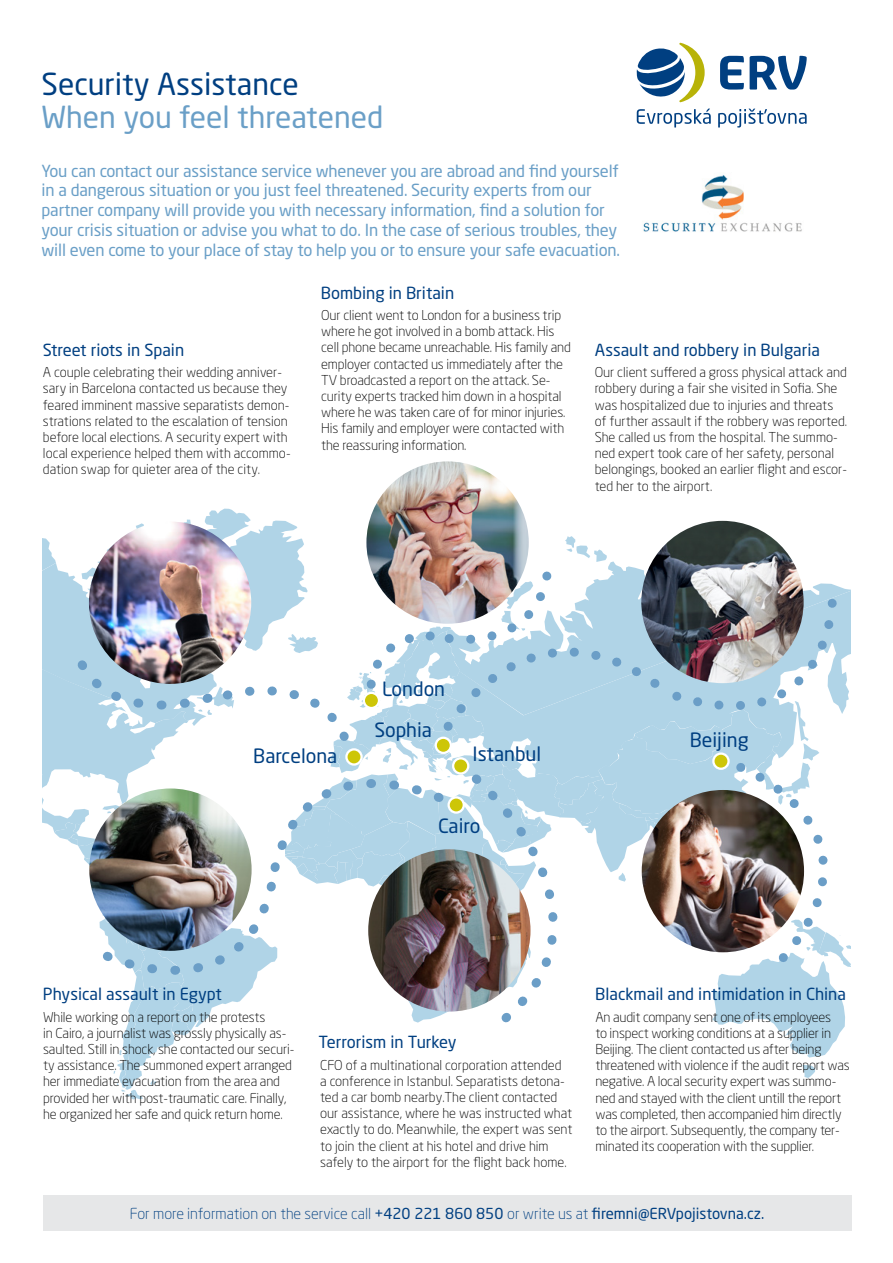
<style>
.page{position:relative;width:893px;height:1263px;background:#fff}
.page>*{position:absolute;margin:0;border:0;box-sizing:border-box;transform-origin:0 0}
.t1{font:30px "Neo Sans Pro";color:#6a9fc7}
.t2{font:30px "Neo Sans Pro";color:#003f81}
.t3{font:19.5px "Neo Sans Pro";color:#003f81}
.t4{font:16.5px/19.8px "Neo Sans Pro";letter-spacing:-.01em;color:#6a9fc7}
.t5{font:16.5px "Neo Sans Pro";color:#003f81}
.t6{font:300 15px "Neo Sans Pro";color:#003f81}
.t7{font:300 13.5px/16.2px "Neo Sans Pro";letter-spacing:-.01em;color:#000}
.s1{font-weight:400}
</style>
<div class="page">
<div style="left:43px;top:1195px;width:808px;height:35px;background:#e6e7e8"></div>
<img style="left:366px;top:461px;width:163px;height:163px;border-radius:81px">
<svg style="left:43px;top:507px;width:808px;height:593px"></svg>
<img style="left:642px;top:790px;width:162px;height:162px;border-radius:81px">
<img style="left:89px;top:521px;width:162px;height:163px;border-radius:81px">
<img style="left:643px;top:174px;width:159px;height:58px">
<svg style="left:720px;top:56px;width:87px;height:34px"></svg>
<svg style="left:637px;top:109px;width:74px;height:18px"></svg>
<svg style="left:718px;top:109px;width:89px;height:18px"></svg>
<svg style="left:637px;top:43px;width:68px;height:59px"></svg>
<h1 class="t2" style="left:42px;top:66px;width:259px">Security Assistance</h1>
<h1 class="t1" style="left:42px;top:98px;width:343px">When you feel threatened</h1>
<p class="t4" style="left:42px;top:160px;width:580px">You can contact our assistance service whenever you are abroad and find yourself in a dangerous situation or you just feel threatened. Security experts from our partner company will provide you with necessary information, find a solution for your crisis situation or advise you what to do. In the case of serious troubles, they will even come to your place of stay to help you or to ensure your safe evacuation.</p>
<p class="t5" style="left:43px;top:340px;width:143px">Street riots in Spain</p>
<p class="t7" style="left:43px;top:364px;width:249px">A couple celebrating their wedding anniver&shy;sary in Barcelona contacted us because they feared imminent massive separatists demon&shy;strations related to the escalation of tension before local elections. A security expert with local experience helped them with accommo&shy;dation swap for quieter area of the city.</p>
<p class="t5" style="left:321px;top:283px;width:135px">Bombing in Britain</p>
<p class="t7" style="left:321px;top:307px;width:251px">Our client went to London for a business trip where he got involved in a bomb attack. His cell phone became unreachable. His family and employer contacted us immediately after the TV broadcasted a report on the attack. Se&shy;curity experts tracked him down in a hospital where he was taken care of for minor injuries.<br>His family and employer were contacted with the reassuring information.</p>
<p class="t5" style="left:595px;top:340px;width:227px">Assault and robbery in Bulgaria</p>
<p class="t7" style="left:595px;top:364px;width:254px">Our client suffered a gross physical attack and robbery during a fair she visited in Sofia. She was hospitalized due to injuries and threats of further assault if the robbery was reported.<br>She called us from the hospital. The summo&shy;ned expert took care of her safety, personal belongings, booked an earlier flight and escor&shy;ted her to the airport.</p>
<h2 class="t3" style="left:253px;top:744px;width:86px">Barcelona</h2>
<h2 class="t3" style="left:382px;top:677px;width:65px">London</h2>
<h2 class="t3" style="left:374px;top:717px;width:59px">Sophia</h2>
<h2 class="t3" style="left:473px;top:742px;width:70px">Istanbul</h2>
<h2 class="t3" style="left:438px;top:814px;width:44px">Cairo</h2>
<h2 class="t3" style="left:690px;top:728px;width:60px">Beijing</h2>
<p class="t5" style="left:43px;top:984px;width:180px">Physical assault in Egypt</p>
<p class="t7" style="left:43px;top:1008px;width:253px">While working on a report on the protests<br>in Cairo, a journalist was grossly physically as&shy;saulted. Still in shock, she contacted our securi&shy;ty assistance. The summoned expert arranged her immediate evacuation from the area and provided her with post-traumatic care. Finally, he organized her safe and quick return home.</p>
<p class="t5" style="left:318px;top:1032px;width:140px">Terrorism in Turkey</p>
<p class="t7" style="left:320px;top:1056px;width:254px">CFO of a multinational corporation attended<br>a conference in Istanbul. Separatists detona&shy;ted a car bomb nearby.The client contacted our assistance, where he was instructed what exactly to do. Meanwhile, the expert was sent to join the client at his hotel and drive him safely to the airport for the flight back home.</p>
<p class="t5" style="left:595px;top:984px;width:252px">Blackmail and intimidation in China</p>
<p class="t7" style="left:595px;top:1008px;width:256px">An audit company sent one of its employees<br>to inspect working conditions at a supplier in Beijing. The client contacted us after being threatened with violence if the audit report was negative. A local security expert was summo&shy;ned and stayed with the client untill the report was completed, then accompanied him directly to the airport. Subsequently, the company ter&shy;minated its cooperation with the supplier.</p>
<p class="t6" style="left:130px;top:1205px;width:636px">For more information on the service call <span class="s1">+420 221 860 850</span> or write us at <span class="s1">firemni@ERVpojistovna.cz.</span></p>
</div>
